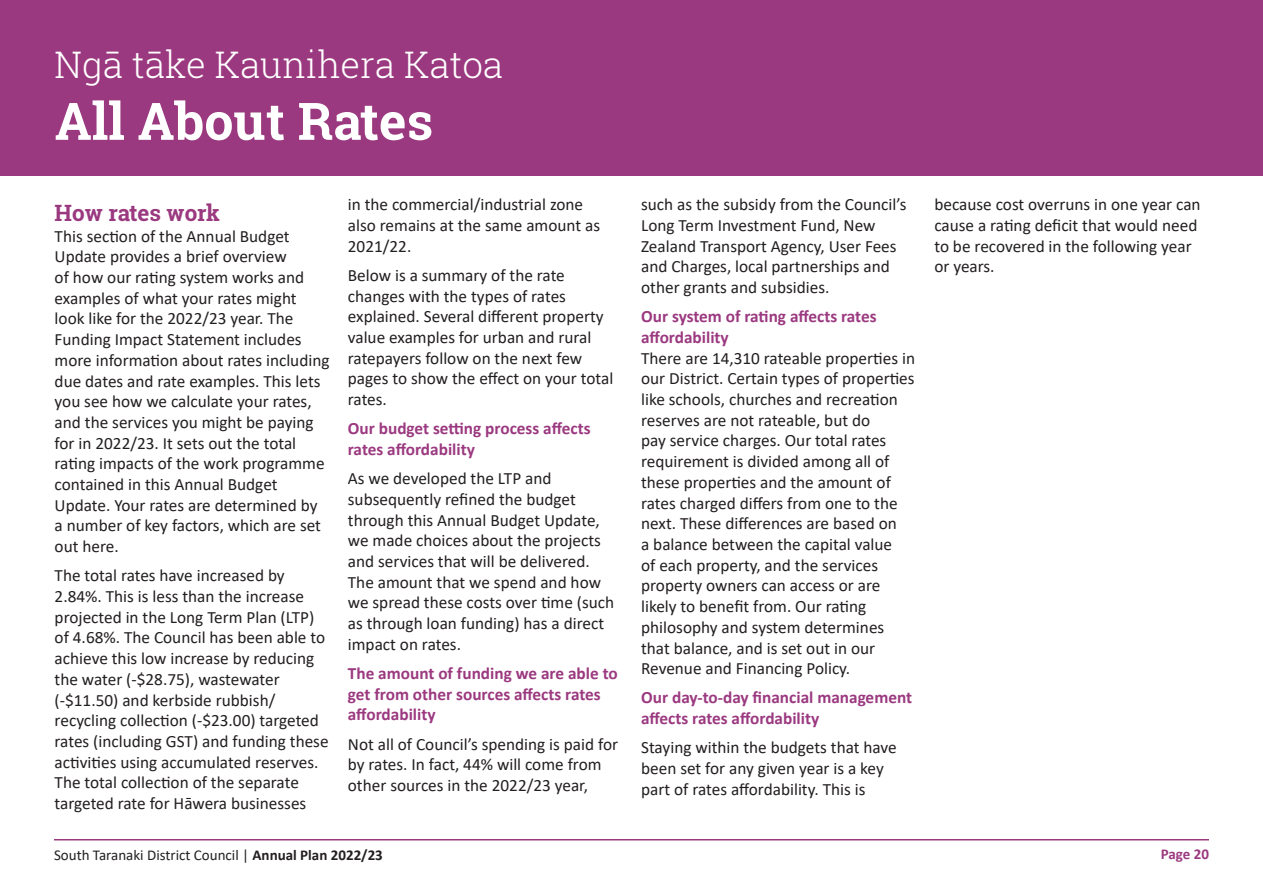
<style>
.page{position:relative;width:1263px;height:893px;background:#fff}
.page>*{position:absolute;margin:0;border:0;box-sizing:border-box;transform-origin:0 0}
.t1{font:700 51.75px "Roboto Slab";color:#fff}
.t2{font:300 36.6px "Roboto Slab";color:#fff}
.Body_Text{font:700 22.5px "Roboto Slab";color:#9b3980}
.Body_Text-2{font:17.25px/20.7px "Calibri";color:#231f20}
.Body_Text-3{font:700 17.25px/20.7px "Calibri";color:#9b3980}
.t3{font:15px "Calibri";color:#231f20}
.t4{font:700 15px "Calibri";letter-spacing:-.005em;color:#9b3980}
.s1{font-weight:700}
</style>
<div class="page">
<div style="left:0;top:0;width:1263px;height:175px;background:#9b3980"></div>
<hr style="left:54px;top:839px;width:1155px;height:1px;background:#9b3980">
<p class="t2" style="left:55px;top:39px;width:450px">Ngā tāke Kaunihera Katoa</p>
<p class="t1" style="left:55px;top:86px;width:380px">All About Rates</p>
<p class="Body_Text" style="left:55px;top:197px;width:167px">How rates work</p>
<p class="Body_Text-2" style="left:55px;top:225px;width:276px">This section of the Annual Budget Update provides a brief overview<br>of how our rating system works and examples of what your rates might look like for the 2022/23 year. The Funding Impact Statement includes more information about rates including due dates and rate examples. This lets you see how we calculate your rates, and the services you might be paying for in 2022/23. It sets out the total rating impacts of the work programme contained in this Annual Budget Update. Your rates are determined by a number of key factors, which are set out here.</p>
<p class="Body_Text-2" style="left:55px;top:565px;width:275px">The total rates have increased by 2.84%. This is less than the increase projected in the Long Term Plan (LTP) of 4.68%. The Council has been able to achieve this low increase by reducing the water (-$28.75), wastewater (-$11.50) and kerbside rubbish/ recycling collection (-$23.00) targeted rates (including GST) and funding these activities using accumulated reserves.<br>The total collection of the separate targeted rate for Hāwera businesses</p>
<p class="Body_Text-2" style="left:348px;top:194px;width:254px">in the commercial/industrial zone also remains at the same amount as<br>2021/22.</p>
<p class="Body_Text-2" style="left:348px;top:264px;width:267px">Below is a summary of the rate changes with the types of rates explained. Several different property value examples for urban and rural ratepayers follow on the next few pages to show the effect on your total rates.</p>
<p class="Body_Text-3" style="left:348px;top:418px;width:244px">Our budget setting process affects rates affordability</p>
<p class="Body_Text-2" style="left:348px;top:468px;width:268px">As we developed the LTP and subsequently refined the budget through this Annual Budget Update, we made choices about the projects and services that will be delivered.<br>The amount that we spend and how we spread these costs over time (such as through loan funding) has a direct impact on rates.</p>
<p class="Body_Text-3" style="left:348px;top:663px;width:271px">The amount of funding we are able to get from other sources affects rates affordability</p>
<p class="Body_Text-2" style="left:348px;top:733px;width:272px">Not all of Council’s spending is paid for by rates. In fact, 44% will come from other sources in the 2022/23 year,</p>
<p class="Body_Text-2" style="left:641px;top:194px;width:267px">such as the subsidy from the Council’s Long Term Investment Fund, New Zealand Transport Agency, User Fees and Charges, local partnerships and other grants and subsidies.</p>
<p class="Body_Text-3" style="left:641px;top:306px;width:237px">Our system of rating affects rates affordability</p>
<p class="Body_Text-2" style="left:641px;top:347px;width:275px">There are 14,310 rateable properties in our District. Certain types of properties like schools, churches and recreation reserves are not rateable, but do<br>pay service charges. Our total rates requirement is divided among all of these properties and the amount of rates charged differs from one to the next. These differences are based on<br>a balance between the capital value<br>of each property, and the services property owners can access or are likely to benefit from. Our rating philosophy and system determines that balance, and is set out in our Revenue and Financing Policy.</p>
<p class="Body_Text-3" style="left:641px;top:687px;width:272px">Our day-to-day financial management affects rates affordability</p>
<p class="Body_Text-2" style="left:641px;top:737px;width:257px">Staying within the budgets that have been set for any given year is a key part of rates affordability. This is</p>
<p class="Body_Text-2" style="left:934px;top:194px;width:268px">because cost overruns in one year can cause a rating deficit that would need to be recovered in the following year or years.</p>
<p class="t3" style="left:54px;top:844px;width:330px">South Taranaki District Council | <span class="s1">Annual Plan 2022/23</span></p>
<p class="t4" style="left:1161px;top:844px;width:50px">Page 20</p>
</div>
